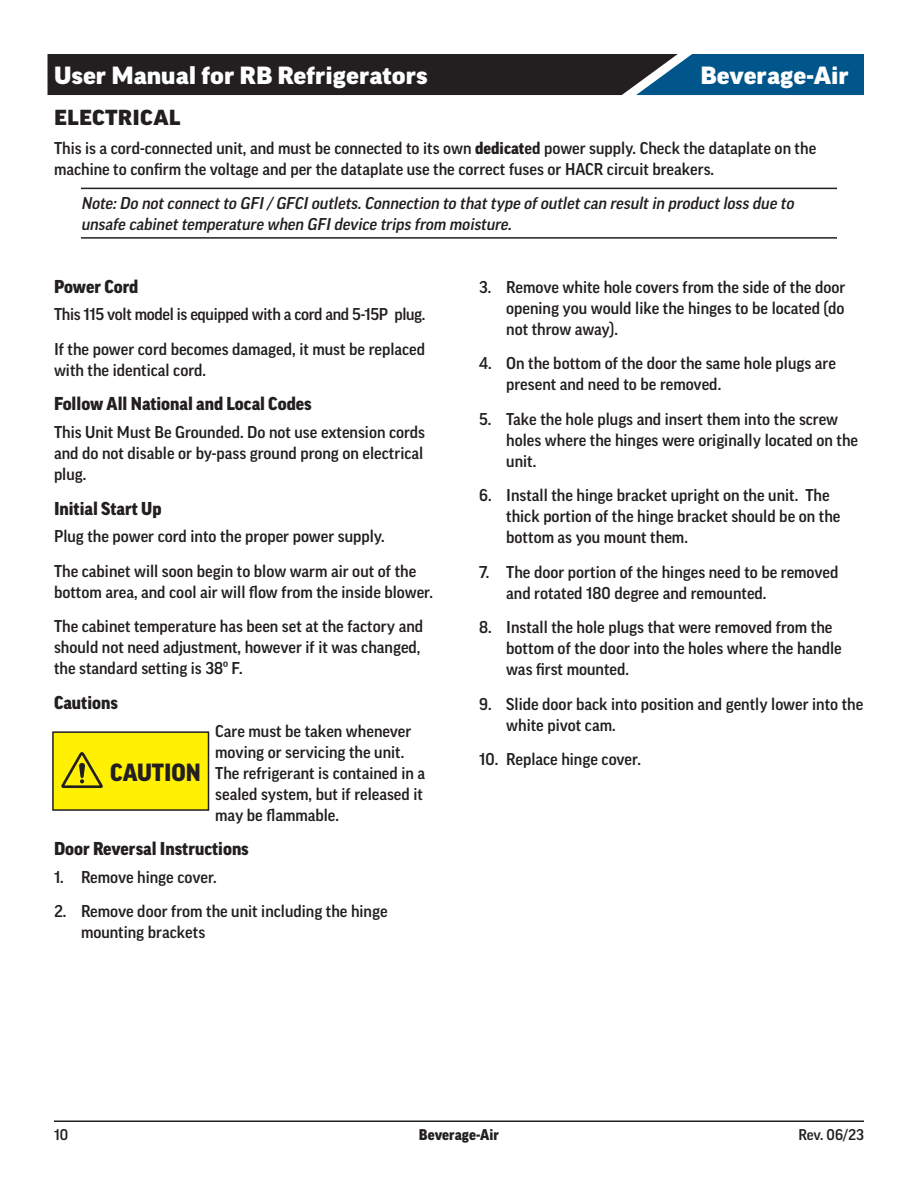
<style>
.page{position:relative;width:918px;height:1188px;background:#fff}
.page>*{position:absolute;margin:0;border:0;box-sizing:border-box;transform-origin:0 0}
.t1{font:900 expanded 24px "Good Pro";color:#fff}
.t2{font:900 24px "Good Pro";color:#231f20}
.Page_Header{font:900 expanded 21px "Good Pro";letter-spacing:.01em;color:#231f20}
.Section_Header_-_No{font:900 18px "Good Pro";color:#231f20}
.Body_-_Text{font:500 16.5px/21px "Good Pro";color:#231f20}
.Body_-_Notes{font:italic 500 16.5px/21px "Good Pro";color:#231f20}
.Body_-_Text-2{font:500 16.5px "Good Pro";letter-spacing:-.02em;color:#231f20}
.t3{font:900 15px "Good Pro";color:#231f20}
.t4{font:500 15px "Good Pro";color:#231f20}
.s1{font-weight:900}
.s2{font-weight:700}
</style>
<div class="page">
<svg style="left:48px;top:54px;width:816px;height:41px;background:#1e2f3d"></svg>
<hr style="left:54px;top:1120px;width:810px;height:2px;background:#231f20">
<hr style="left:81px;top:188px;width:756px;height:1px;background:#231f20">
<hr style="left:81px;top:237px;width:756px;height:2px;background:#231f20">
<div style="left:53px;top:732px;width:156px;height:78px;background:#fff101"></div>
<div style="left:52px;top:731px;width:157px;height:80px;border:2px solid #231f20"></div>
<svg style="left:61px;top:752px;width:42px;height:36px"></svg>
<h1 class="t1" style="left:54px;top:62px;width:375px">User Manual for RB Refrigerators</h1>
<h1 class="t1" style="left:700px;top:62px;width:150px">Beverage-Air</h1>
<p class="Page_Header" style="left:54px;top:106px;width:128px">ELECTRICAL</p>
<p class="Body_-_Text" style="left:54px;top:137px;width:764px">This is a cord-connected unit, and must be connected to its own <span class="s1">dedicat</span><span class="s2">ed</span> power supply. Check the dataplate on the machine to confirm the voltage and per the dataplate use the correct fuses or HACR circuit breakers.</p>
<p class="Body_-_Notes" style="left:81px;top:193px;width:718px">Note:Do notconnectto GFI/ GFCIoutlets.Connection to thattype ofoutletcan resultin productloss due to unsafe cabinettemperature when GFIdevice trips from moisture.</p>
<p class="Section_Header_-_No" style="left:54px;top:276px;width:86px">Power Cord</p>
<p class="Body_-_Text-2" style="left:54px;top:305px;width:373px">This 115 volt model is equipped with a cord and 5-15P plug.</p>
<p class="Body_-_Text" style="left:54px;top:338px;width:373px">If the power cord becomes damaged, it must be replaced with the identical cord.</p>
<p class="Section_Header_-_No" style="left:54px;top:394px;width:259px">Follow All National and Local Codes</p>
<p class="Body_-_Text" style="left:54px;top:422px;width:373px;text-align:justify">This Unit Must Be Grounded. Do not use extension cords and do not disable or by-pass ground prong on electrical plug.</p>
<p class="Section_Header_-_No" style="left:54px;top:498px;width:109px">Initial Start Up</p>
<p class="Body_-_Text" style="left:54px;top:526px;width:332px">Plug the power cord into the proper power supply.</p>
<p class="Body_-_Text" style="left:54px;top:560px;width:380px">The cabinet will soon begin to blow warm air out of the bottom area, and cool air will flow from the inside blower.</p>
<p class="Body_-_Text" style="left:54px;top:616px;width:371px">The cabinet temperature has been set at the factory and should not need adjustment, however if it was changed, the standard setting is 38º F.</p>
<p class="Section_Header_-_No" style="left:54px;top:692px;width:65px">Cautions</p>
<p class="Body_-_Text" style="left:215px;top:720px;width:211px">Care must be taken whenever moving or servicing the unit.<br>The refrigerant is contained in a sealed system, but if released it may be flammable.</p>
<p class="Section_Header_-_No" style="left:54px;top:839px;width:196px">Door Reversal Instructions</p>
<p class="Body_-_Text" style="left:54px;top:866px;width:164px">1. Remove hinge cover.</p>
<p class="Body_-_Text" style="left:81px;top:901px;width:308px;text-indent:-27px">2. Remove door from the unit including the hinge mounting brackets</p>
<p class="t2" style="left:110px;top:759px;width:92px">CAUTION</p>
<p class="Body_-_Text" style="left:506px;top:276px;width:341px;text-align:justify;text-indent:-27px">3. Remove white hole covers from the side of the door opening you would like the hinges to be located (do not throw away).</p>
<p class="Body_-_Text" style="left:506px;top:353px;width:331px;text-indent:-27px">4. On the bottom of the door the same hole plugs are present and need to be removed.</p>
<p class="Body_-_Text" style="left:506px;top:408px;width:353px;text-indent:-27px">5. Take the hole plugs and insert them into the screw holes where the hinges were originally located on the unit.</p>
<p class="Body_-_Text" style="left:506px;top:485px;width:336px;text-indent:-27px">6. Install the hinge bracket upright on the unit. The thick portion of the hinge bracket should be on the bottom as you mount them.</p>
<p class="Body_-_Text" style="left:506px;top:561px;width:334px;text-indent:-27px">7. The door portion of the hinges need to be removed and rotated 180 degree and remounted.</p>
<p class="Body_-_Text" style="left:506px;top:617px;width:337px;text-indent:-27px">8. Install the hole plugs that were removed from the bottom of the door into the holes where the handle was first mounted.</p>
<p class="Body_-_Text" style="left:506px;top:693px;width:359px;text-indent:-27px">9. Slide door back into position and gently lower into the white pivot cam.</p>
<p class="Body_-_Text" style="left:479px;top:749px;width:163px">10. Replace hinge cover.</p>
<p class="t4" style="left:54px;top:1127px;width:16px">10</p>
<p class="t3" style="left:419px;top:1127px;width:82px">Beverage-Air</p>
<p class="t4" style="left:798px;top:1127px;width:67px">Rev. 06/23</p>
</div>
